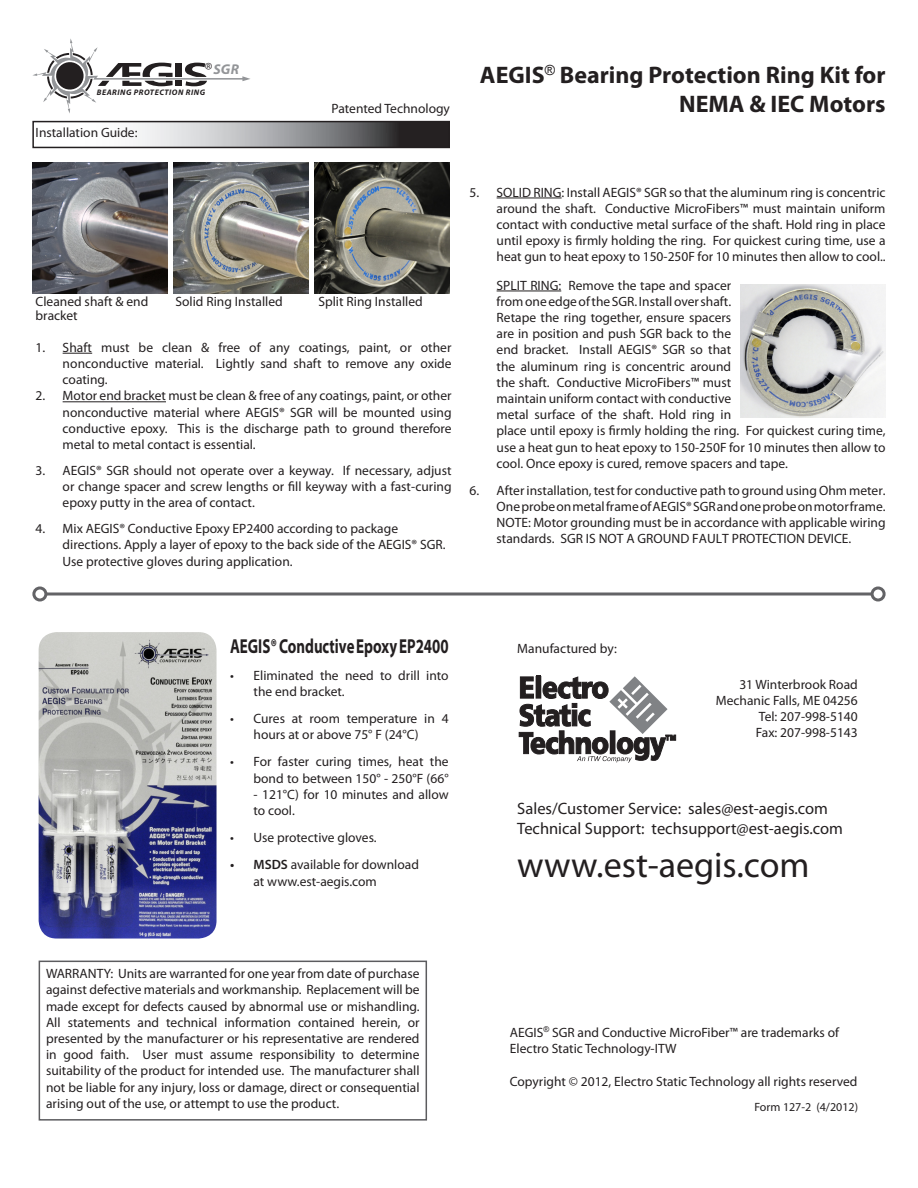
<style>
.page{position:relative;width:918px;height:1188px;background:#fff}
.page>*{position:absolute;margin:0;border:0;box-sizing:border-box;transform-origin:0 0}
.t1{font:36px "Myriad Pro";color:#231f20}
.t2{font:700 24px/28.8px "Myriad Pro";color:#231f20;text-align:right}
.Bullet_starts_with_1{font:700 semi-expanded 20.25px "Myriad Pro";color:#231f20;scale:.68 1}
.t3{font:16.5px "Myriad Pro";color:#231f20}
.t4{font:italic 700 14.25px "Myriad Pro";color:#939598}
.Bullet_starts_with_1-2{font:13.5px/16.2px "Myriad Pro";color:#231f20}
.Bullet_starts_with_6{font:13.5px/16.2px "Myriad Pro";color:#231f20;text-align:justify}
.Paragraph_Style_1{font:13.5px/16.2px "Myriad Pro";color:#231f20}
.t5{font:12px "Myriad Pro";color:#231f20}
.t6{font:italic 700 8.1px "Myriad Pro";letter-spacing:.06em;color:#231f20}
.s1{font-family:"Myriad";font-weight:400;font-style:normal;font-size:14.85px;color:#231f20}
.s2{font-weight:600}
</style>
<div class="page">
<svg style="left:136px;top:124px;width:311px;height:21px;background:#919193"></svg>
<div style="left:32px;top:121px;width:418px;height:27px;border:2px solid #231f20"></div>
<svg style="left:32px;top:38px;width:218px;height:75px"></svg>
<svg style="left:63px;top:353px;width:29px;height:1px"></svg>
<hr style="left:63px;top:401px;width:103px;height:1px;background:#231f20">
<hr style="left:497px;top:198px;width:65px;height:1px;background:#231f20">
<hr style="left:497px;top:291px;width:64px;height:1px;background:#231f20">
<img style="left:32px;top:162px;width:136px;height:132px">
<img style="left:174px;top:162px;width:135px;height:132px">
<img style="left:315px;top:162px;width:135px;height:132px">
<img style="left:740px;top:284px;width:146px;height:133px">
<div style="left:39px;top:961px;width:388px;height:160px;border:2px solid #5c5c5f"></div>
<div style="left:536px;top:675px;width:5px;height:23px;background:#231f20"></div>
<svg style="left:518px;top:676px;width:159px;height:87px"></svg>
<img style="left:39px;top:632px;width:178px;height:307px">
<svg style="left:47px;top:592px;width:824px;height:4px;background:#89898b"></svg>
<div style="left:32px;top:586px;width:15px;height:16px;border:3px solid #636366;border-radius:50%"></div>
<div style="left:871px;top:586px;width:15px;height:16px;border:3px solid #636366;border-radius:50%"></div>
<p class="t4" style="left:205px;top:60px;width:36px"><span class="s1">®</span>SGR</p>
<p class="t2" style="left:480px;top:60px;width:407px">AEGIS<sup>®</sup> Bearing Protection Ring Kit for<br>NEMA &amp; IEC Motors</p>
<p class="t6" style="left:97px;top:87px;width:110px">BEARING PROTECTION RING</p>
<p class="Bullet_starts_with_1-2" style="left:332px;top:100px;width:120px">Patented Technology</p>
<p class="Bullet_starts_with_1-2" style="left:36px;top:124px;width:103px">Installation Guide:</p>
<p class="Bullet_starts_with_1-2" style="left:36px;top:295px;width:114px;line-height:13.5px">Cleaned shaft &amp; end bracket</p>
<p class="Bullet_starts_with_1-2" style="left:175px;top:294px;width:109px">Solid Ring Installed</p>
<p class="Bullet_starts_with_1-2" style="left:318px;top:294px;width:106px">Split Ring Installed</p>
<p class="Bullet_starts_with_1-2" style="left:63px;top:339px;width:390px;text-align:justify;text-indent:-27px">1. Shaft must be clean &amp; free of any coatings, paint, or other nonconductive material. Lightly sand shaft to remove any oxide coating.</p>
<p class="Bullet_starts_with_1-2" style="left:63px;top:388px;width:391px;text-align:justify;text-indent:-27px">2. Motor end bracket must be clean &amp; free of any coatings, paint, or other nonconductive material where AEGIS® SGR will be mounted using conductive epoxy. This is the discharge path to ground therefore metal to metal contact is essential.</p>
<p class="Bullet_starts_with_1-2" style="left:63px;top:462px;width:390px;text-align:justify;text-indent:-27px">3. AEGIS® SGR should not operate over a keyway. If necessary, adjust or change spacer and screw lengths or fill keyway with a fast-curing epoxy putty in the area of contact.</p>
<p class="Paragraph_Style_1" style="left:63px;top:520px;width:384px;text-indent:-27px">4. Mix AEGIS® Conductive Epoxy EP2400 according to package directions. Apply a layer of epoxy to the back side of the AEGIS® SGR.<br>Use protective gloves during application.</p>
<p class="Bullet_starts_with_1-2" style="left:497px;top:184px;width:391px;text-align:justify;text-indent:-27px">5. SOLID RING: Install AEGIS® SGR so that the aluminum ring is concentric around the shaft. Conductive MicroFibers™ must maintain uniform contact with conductive metal surface of the shaft. Hold ring in place until epoxy is firmly holding the ring. For quickest curing time, use a heat gun to heat epoxy to 150-250F for 10 minutes then allow to cool..</p>
<p class="Bullet_starts_with_1-2" style="left:497px;top:277px;width:390px">SPLIT RING: Remove the tape and spacer<br>from one edge of the SGR. Install over shaft.<br>Retape the ring together, ensure spacers<br>are in position and push SGR back to the<br>end bracket. Install AEGIS® SGR so that<br>the aluminum ring is concentric around<br>the shaft. Conductive MicroFibers™ must<br>maintain uniform contact with conductive<br>metal surface of the shaft. Hold ring in<br>place until epoxy is firmly holding the ring. For quickest curing time, use a heat gun to heat epoxy to 150-250F for 10 minutes then allow to cool. Once epoxy is cured, remove spacers and tape.</p>
<p class="Bullet_starts_with_6" style="left:497px;top:482px;width:391px;text-indent:-27px">6. After installation, test for conductive path to ground using Ohm meter.<br>One probe on metal frame of AEGIS® SGR and one probe on motor frame.<br>NOTE: Motor grounding must be in accordance with applicable wiring standards. SGR IS NOT A GROUND FAULT PROTECTION DEVICE.</p>
<p class="Bullet_starts_with_1" style="left:230px;top:635px;width:323px">AEGIS® Conductive Epoxy EP2400</p>
<p class="Bullet_starts_with_1-2" style="left:254px;top:667px;width:197px;text-indent:-24px">• Eliminated the need to drill into the end bracket.</p>
<p class="Bullet_starts_with_1-2" style="left:230px;top:710px;width:220px;text-align:center">• Cures at room temperature in 4 hours at or above 75° F (24°C)</p>
<p class="Bullet_starts_with_1-2" style="left:230px;top:754px;width:220px;text-align:right">• For faster curing times, heat the bond to between 150° - 250°F (66°</p>
<p class="Bullet_starts_with_1-2" style="left:254px;top:786px;width:197px">- 121°C) for 10 minutes and allow to cool.</p>
<p class="Bullet_starts_with_1-2" style="left:230px;top:829px;width:148px">• Use protective gloves.</p>
<p class="Bullet_starts_with_1-2" style="left:254px;top:856px;width:167px;text-indent:-24px"><span class="s2">• MSDS</span> available for download at www.est-aegis.com</p>
<p class="Bullet_starts_with_1-2" style="left:517px;top:640px;width:101px">Manufactured by:</p>
<p class="Bullet_starts_with_1-2" style="left:739px;top:676px;width:120px">31 Winterbrook Road</p>
<p class="Bullet_starts_with_1-2" style="left:716px;top:692px;width:143px">Mechanic Falls, ME 04256</p>
<p class="Bullet_starts_with_1-2" style="left:759px;top:708px;width:100px">Tel: 207-998-5140</p>
<p class="Bullet_starts_with_1-2" style="left:756px;top:725px;width:103px">Fax: 207-998-5143</p>
<p class="t3" style="left:517px;top:798px;width:312px">Sales/Customer Service: sales@est-aegis.com</p>
<p class="t3" style="left:517px;top:818px;width:327px">Technical Support: techsupport@est-aegis.com</p>
<p class="t1" style="left:517px;top:843px;width:294px">www.est-aegis.com</p>
<p class="Bullet_starts_with_1-2" style="left:46px;top:965px;width:375px;text-align:justify">WARRANTY: Units are warranted for one year from date of purchase against defective materials and workmanship. Replacement will be made except for defects caused by abnormal use or mishandling.<br>All statements and technical information contained herein, or presented by the manufacturer or his representative are rendered in good faith. User must assume responsibility to determine suitability of the product for intended use. The manufacturer shall not be liable for any injury, loss or damage, direct or consequential arising out of the use, or attempt to use the product.</p>
<p class="Bullet_starts_with_1-2" style="left:510px;top:1024px;width:331px">AEGIS<sup>®</sup> SGR and Conductive MicroFiber™ are trademarks of<br>Electro Static Technology-ITW</p>
<p class="Bullet_starts_with_1-2" style="left:510px;top:1073px;width:349px">Copyright © 2012, Electro Static Technology all rights reserved</p>
<p class="t5" style="left:754px;top:1100px;width:105px">Form 127-2 (4/2012)</p>
</div>
